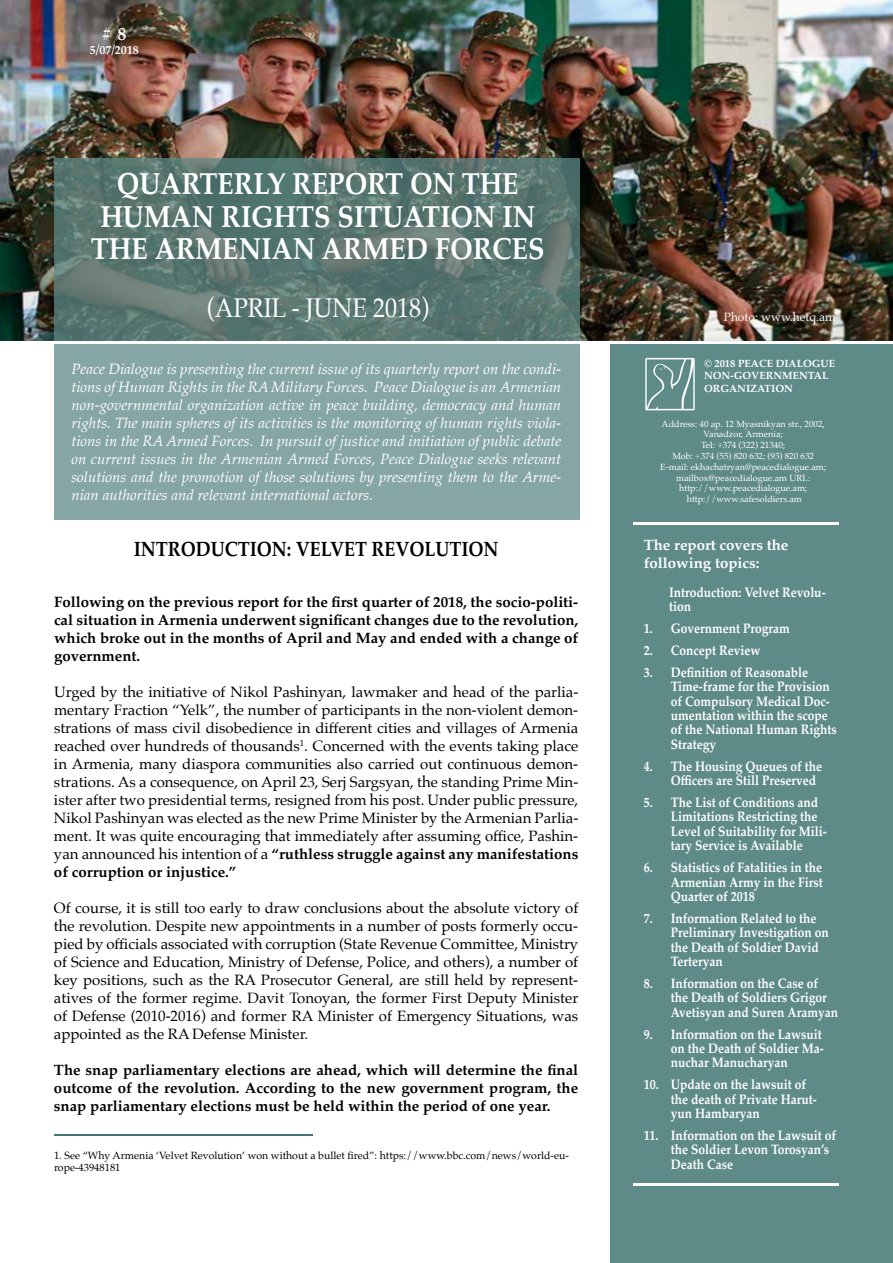
<style>
.page{position:relative;width:893px;height:1263px;background:#fff}
.page>*{position:absolute;margin:0;border:0;box-sizing:border-box;transform-origin:0 0}
.t1{font:700 30.45px/32.4px "Palatino";color:#fff;text-align:center;scale:.88 1}
.t2{font:27.15px "Palatino";color:#fff;scale:.88 1}
.t3{font:700 20.7px "Palatino";color:#000;scale:.87 1}
.t4{font:700 18px "Palatino";color:#fff}
.t5{font:15px/18px "Palatino";color:#000;text-align:justify}
.t6{font:italic 15px/18px "Palatino";color:#fff;text-align:justify}
.t7{font:700 15px/18px "Palatino";color:#000;text-align:justify}
.t8{font:700 15px/18px "Palatino";color:#fff}
.t9{font:700 13.8px/14.4px "Palatino";color:#fff;scale:.87 1}
.t10{font:12px "Palatino";color:#fff}
.t11{font:700 12px "Palatino";color:#fff}
.t12{font:10.5px/12.6px "Palatino";color:#000}
.t13{font:700 10.5px/12.6px "Palatino";color:#fff}
.t14{font:9px/10.8px "Palatino";color:#fff;text-align:center}
.s1{font-weight:700}
</style>
<div class="page">
<img style="left:0;top:0;width:893px;height:341px">
<svg style="left:54px;top:158px;width:526px;height:361px;background:#6f8d8a"></svg>
<div style="left:610px;top:344px;width:283px;height:919px;background:#5e8a88"></div>
<hr style="left:633px;top:522px;width:206px;height:3px;background:#fffffc">
<hr style="left:0;top:341px;width:893px;height:3px;background:#fff">
<svg style="left:645px;top:358px;width:50px;height:52px"></svg>
<hr style="left:633px;top:1183px;width:206px;height:3px;background:#fffffc">
<hr style="left:55px;top:1134px;width:258px;height:1px;background:#417572">
<p class="t4" style="left:102px;top:18px;width:26px"># 8</p>
<p class="t11" style="left:90px;top:40px;width:51px">5/07/2018</p>
<h1 class="t1" style="left:91px;top:167px;width:517px">QUARTERLY REPORT ON THE<br>HUMAN RIGHTS SITUATION IN<br>THE ARMENIAN ARMED FORCES</h1>
<h2 class="t2" style="left:207px;top:285px;width:254px">(APRIL - JUNE 2018)</h2>
<p class="t6" style="left:71px;top:360px;width:491px">Peace Dialogue is presenting the current issue of its quarterly report on the condi&shy;tions of Human Rights in the RA Military Forces. Peace Dialogue is an Armenian non-governmental organization active in peace building, democracy and human rights. The main spheres of its activities is the monitoring of human rights viola&shy;tions in the RA Armed Forces. In pursuit of justice and initiation of public debate on current issues in the Armenian Armed Forces, Peace Dialogue seeks relevant solutions and the promotion of those solutions by presenting them to the Arme&shy;nian authorities and relevant international actors.</p>
<h3 class="t3" style="left:134px;top:531px;width:421px">INTRODUCTION: VELVET REVOLUTION</h3>
<p class="t7" style="left:54px;top:592px;width:526px">Following on the previous report for the first quarter of 2018, the socio-politi&shy;cal situation in Armenia underwent significant changes due to the revolution, which broke out in the months of April and May and ended with a change of government.</p>
<p class="t5" style="left:54px;top:682px;width:526px">Urged by the initiative of Nikol Pashinyan, lawmaker and head of the parlia&shy;mentary Fraction “Yelk”, the number of participants in the non-violent demon&shy;strations of mass civil disobedience in different cities and villages of Armenia reached over hundreds of thousands<sup>1</sup>. Concerned with the events taking place in Armenia, many diaspora communities also carried out continuous demon&shy;strations. As a consequence, on April 23, Serj Sargsyan, the standing Prime Min&shy;ister after two presidential terms, resigned from his post. Under public pressure, Nikol Pashinyan was elected as the new Prime Minister by the Armenian Parlia&shy;ment. It was quite encouraging that immediately after assuming office, Pashin&shy;yan announced his intention of a <span class="s1">“ruthless struggle against any manifestations of corruption or injustice.”</span></p>
<p class="t5" style="left:54px;top:898px;width:526px">Of course, it is still too early to draw conclusions about the absolute victory of the revolution. Despite new appointments in a number of posts formerly occu&shy;pied by officials associated with corruption (State Revenue Committee, Ministry of Science and Education, Ministry of Defense, Police, and others), a number of key positions, such as the RA Prosecutor General, are still held by represent&shy;atives of the former regime. Davit Tonoyan, the former First Deputy Minister of Defense (2010-2016) and former RA Minister of Emergency Situations, was appointed as the RA Defense Minister.</p>
<p class="t7" style="left:54px;top:1060px;width:526px">The snap parliamentary elections are ahead, which will determine the final outcome of the revolution. According to the new government program, the snap parliamentary elections must be held within the period of one year.</p>
<p class="t12" style="left:54px;top:1149px;width:516px">1. See “Why Armenia ‘Velvet Revolution’ won without a bullet fired”: https://www.bbc.com/news/world-eu&shy;rope-43948181</p>
<p class="t10" style="left:724px;top:307px;width:114px">Photo: www.hetq.am</p>
<p class="t13" style="left:704px;top:356px;width:133px">© 2018 PEACE DIALOGUE<br>NON-GOVERNMENTAL<br>ORGANIZATION</p>
<p class="t14" style="left:660px;top:418px;width:167px">Address: 40 ap. 12 Myasnikyan str., 2002,<br>Vanadzor, Armenia;<br>Tel: +374 (322) 21340;<br>Mob: +374 (55) 820 632; (93) 820 632<br>E-mail: ekhachatryan@peacedialogue.am; mailbox@peacedialogue.am URL: http://www.peacedialogue.am; http://www.safesoldiers.am</p>
<p class="t8" style="left:644px;top:535px;width:146px">The report covers the following topics:</p>
<p class="t9" style="left:669px;top:584px;width:181px">Introduction: Velvet Revolu&shy;tion</p>
<p class="t9" style="left:644px;top:621px;width:169px">1. Government Program</p>
<p class="t9" style="left:644px;top:643px;width:136px">2. Concept Review</p>
<p class="t9" style="left:671px;top:665px;width:192px;text-indent:-27px">3. Definition of Reasonable<br>Time-frame for the Provision of Compulsory Medical Doc&shy;umentation within the scope of the National Human Rights<br>Strategy</p>
<p class="t9" style="left:671px;top:758px;width:175px;text-indent:-27px">4. The Housing Queues of the<br>Officers are Still Preserved</p>
<p class="t9" style="left:671px;top:795px;width:181px;text-indent:-27px">5. The List of Conditions and<br>Limitations Restricting the<br>Level of Suitability for Mili&shy;tary Service is Available</p>
<p class="t9" style="left:671px;top:860px;width:176px;text-align:justify;text-indent:-27px">6. Statistics of Fatalities in the Armenian Army in the First Quarter of 2018</p>
<p class="t9" style="left:671px;top:910px;width:183px;text-indent:-27px">7. Information Related to the<br>Preliminary Investigation on the Death of Soldier David<br>Terteryan</p>
<p class="t9" style="left:671px;top:976px;width:194px;text-indent:-27px">8. Information on the Case of the Death of Soldiers Grigor<br>Avetisyan and Suren Aramyan</p>
<p class="t9" style="left:671px;top:1026px;width:177px;text-indent:-27px">9. Information on the Lawsuit on the Death of Soldier Ma&shy;nuchar Manucharyan</p>
<p class="t9" style="left:671px;top:1077px;width:169px;text-indent:-27px">10. Update on the lawsuit of the death of Private Harut&shy;yun Hambaryan</p>
<p class="t9" style="left:671px;top:1128px;width:192px;text-indent:-27px">11. Information on the Lawsuit of the Soldier Levon Torosyan’s<br>Death Case</p>
</div>
